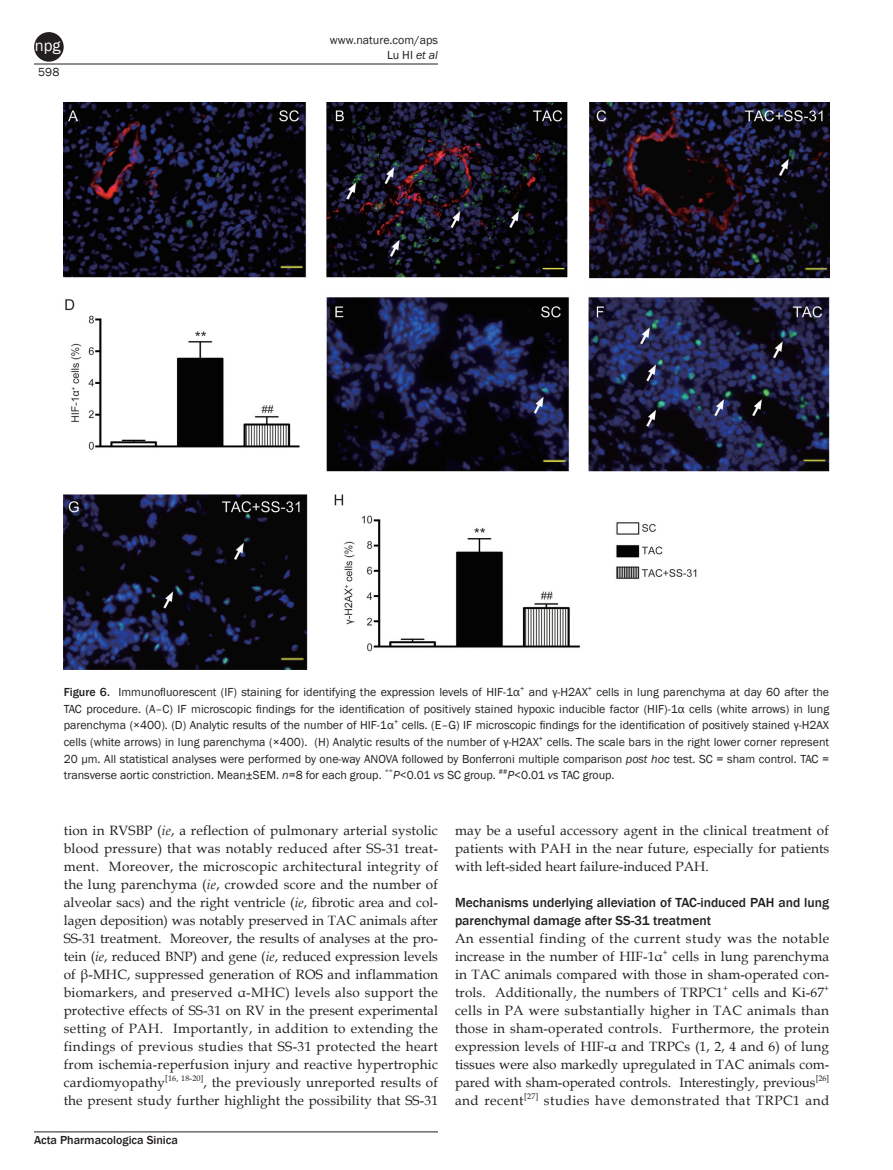
<style>
.page{position:relative;width:893px;height:1170px;background:#fff}
.page>*{position:absolute;margin:0;border:0;box-sizing:border-box;transform-origin:0 0}
.t1{font:16.5px "Franklin Gothic";color:#fff}
.无段头空英文正文{font:13.5px/18px "Book Antiqua";letter-spacing:.01em;color:#231f20;text-align:justify}
.二级标题{font:500 13.5px/18px "Franklin Gothic";color:#231f20}
.图表注{font:12px/16.5px "Franklin Gothic";color:#231f20;text-align:right}
.t2{font:500 12px "Franklin Gothic";color:#231f20}
.s1{font-style:italic}
.s2{font-weight:500}
</style>
<div class="page">
<hr style="left:34px;top:64px;width:404px;height:1px;background:#231f20">
<hr style="left:34px;top:1131px;width:404px;height:1px;background:#231f20">
<div style="left:34px;top:32px;width:30px;height:30px;background:#231f20;border-radius:50%"></div>
<img style="left:64px;top:102px;width:765px;height:567px">
<p class="t1" style="left:35px;top:35px;width:27px">npg</p>
<p class="图表注" style="left:38px;top:64px;width:23px">598</p>
<p class="图表注" style="left:330px;top:32px;width:110px;line-height:15px">www.nature.com/aps<br>Lu HI <span class="s1">et al</span></p>
<p class="图表注" style="left:64px;top:684px;width:767px;text-align:justify"><span class="s2">Figure 6.</span> Immunofluorescent (IF) staining for identifying the expression levels of HIF-1α<sup>+</sup> and γ-H2AX<sup>+</sup> cells in lung parenchyma at day 60 after the TAC procedure. (A–C) IF microscopic findings for the identification of positively stained hypoxic inducible factor (HIF)-1α cells (white arrows) in lung parenchyma (×400). (D) Analytic results of the number of HIF-1α<sup>+</sup> cells. (E–G) IF microscopic findings for the identification of positively stained γ-H2AX cells (white arrows) in lung parenchyma (×400). (H) Analytic results of the number of γ-H2AX<sup>+</sup> cells. The scale bars in the right lower corner represent 20 µm. All statistical analyses were performed by one-way ANOVA followed by Bonferroni multiple comparison <span class="s1">post hoc</span> test. SC = sham control. TAC = transverse aortic constriction. Mean±SEM. <span class="s1">n</span>=8 for each group. <sup>**</sup><span class="s1">P</span>&lt;0.01 <span class="s1">vs</span> SC group. <sup>##</sup><span class="s1">P</span>&lt;0.01 <span class="s1">vs</span> TAC group.</p>
<p class="无段头空英文正文" style="left:64px;top:821px;width:376px">tion in RVSBP (<span class="s1">ie</span>, a reflection of pulmonary arterial systolic blood pressure) that was notably reduced after SS-31 treat&shy;ment. Moreover, the microscopic architectural integrity of the lung parenchyma (<span class="s1">ie</span>, crowded score and the number of alveolar sacs) and the right ventricle (<span class="s1">ie</span>, fibrotic area and col&shy;lagen deposition) was notably preserved in TAC animals after SS-31 treatment. Moreover, the results of analyses at the pro&shy;tein (<span class="s1">ie</span>, reduced BNP) and gene (<span class="s1">ie</span>, reduced expression levels of β-MHC, suppressed generation of ROS and inflammation biomarkers, and preserved α-MHC) levels also support the protective effects of SS-31 on RV in the present experimental setting of PAH. Importantly, in addition to extending the findings of previous studies that SS-31 protected the heart from ischemia-reperfusion injury and reactive hypertrophic cardiomyopathy<sup>[16,</sup> <sup>18-20]</sup>, the previously unreported results of the present study further highlight the possibility that SS-31</p>
<p class="无段头空英文正文" style="left:455px;top:821px;width:376px">may be a useful accessory agent in the clinical treatment of patients with PAH in the near future, especially for patients with left-sided heart failure-induced PAH.</p>
<p class="二级标题" style="left:455px;top:893px;width:376px">Mechanisms underlying alleviation of TAC-induced PAH and lung parenchymal damage after SS-31 treatment</p>
<p class="无段头空英文正文" style="left:455px;top:929px;width:376px">An essential finding of the current study was the notable increase in the number of HIF-1α<sup>+</sup> cells in lung parenchyma in TAC animals compared with those in sham-operated con&shy;trols. Additionally, the numbers of TRPC1<sup>+</sup> cells and Ki-67<sup>+ </sup>cells in PA were substantially higher in TAC animals than those in sham-operated controls. Furthermore, the protein expression levels of HIF-α and TRPCs (1, 2, 4 and 6) of lung tissues were also markedly upregulated in TAC animals com&shy;pared with sham-operated controls. Interestingly, previous<sup>[26] </sup>and recent<sup>[27]</sup> studies have demonstrated that TRPC1 and</p>
<p class="t2" style="left:34px;top:1132px;width:145px">Acta Pharmacologica Sinica</p>
</div>
